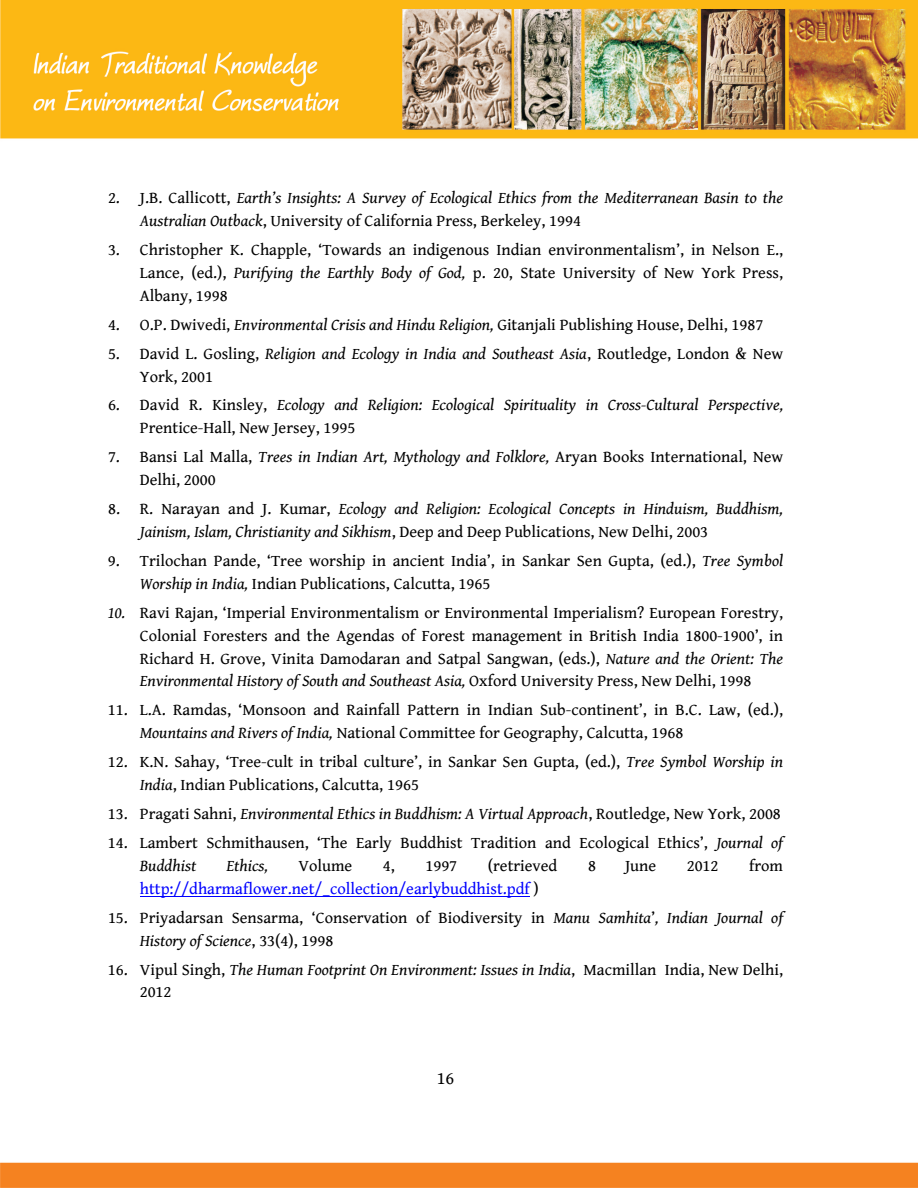
<style>
.page{position:relative;width:918px;height:1188px;background:#fff}
.page>*{position:absolute;margin:0;border:0;box-sizing:border-box;transform-origin:0 0}
.t1{font:18px "Gentium Book Basic";color:#000}
.t2{font:16.5px/23px "Gentium Book Basic";color:#000}
.t3{font:italic 16.5px/22.8px "Gentium Book Basic";color:#000}
.t4{font:16.5px "Gentium Book Basic";color:#00f}
.s1{font-style:normal}
.s2{font-style:italic}
.s3{color:#000}
</style>
<div class="page">
<img style="left:0;top:0;width:918px;height:1188px">
<hr style="left:140px;top:896px;width:390px;height:1px;background:#00f">
<p class="t3" style="left:140px;top:187px;width:645px;text-indent:-32px"><span class="s1">2. J.B. Callicott,</span> Earth’s Insights: A Survey of Ecological Ethics from the Mediterranean Basin to the<br>Australian Outback<span class="s1">, University of California Press, Berkeley, 1994</span></p>
<p class="t2" style="left:140px;top:239px;width:645px;text-align:justify;text-indent:-32px">3. Christopher K. Chapple, ‘Towards an indigenous Indian environmentalism’, in Nelson E., Lance, (ed.), <span class="s2">Purifying the Earthly Body of God,</span> p. 20, State University of New York Press, Albany, 1998</p>
<p class="t2" style="left:108px;top:313px;width:657px">4. O.P. Dwivedi, <span class="s2">Environmental Crisis and Hindu Religion,</span> Gitanjali Publishing House, Delhi, 1987</p>
<p class="t2" style="left:140px;top:342px;width:645px;text-indent:-32px">5. David L. Gosling, <span class="s2">Religion and Ecology in India and Southeast Asia</span>, Routledge, London &amp; New<br>York, 2001</p>
<p class="t3" style="left:140px;top:394px;width:645px;text-indent:-32px"><span class="s1">6. David R. Kinsley,</span> Ecology and Religion: Ecological Spirituality in Cross-Cultural Perspective,<br><span class="s1">Prentice-Hall, New Jersey, 1995</span></p>
<p class="t2" style="left:140px;top:446px;width:645px;text-indent:-32px">7. Bansi Lal Malla, <span class="s2">Trees in Indian Art, Mythology and Folklore,</span> Aryan Books International, New<br>Delhi, 2000</p>
<p class="t3" style="left:140px;top:498px;width:645px;text-indent:-32px"><span class="s1">8. R. Narayan and J. Kumar,</span> Ecology and Religion: Ecological Concepts in Hinduism, Buddhism,<br>Jainism, Islam, Christianity and Sikhism<span class="s1">, Deep and Deep Publications, New Delhi, 2003</span></p>
<p class="t2" style="left:140px;top:550px;width:645px;text-indent:-32px">9. Trilochan Pande, ‘Tree worship in ancient India’, in Sankar Sen Gupta, (ed.), <span class="s2">Tree Symbol<br>Worship in India,</span> Indian Publications, Calcutta, 1965</p>
<p class="t2" style="left:140px;top:601px;width:645px;text-align:justify;text-indent:-32px"><span class="s2">10.</span> Ravi Rajan, ‘Imperial Environmentalism or Environmental Imperialism? European Forestry, Colonial Foresters and the Agendas of Forest management in British India 1800-1900’, in Richard H. Grove, Vinita Damodaran and Satpal Sangwan, (eds.), <span class="s2">Nature and the Orient: The Environmental History of South and Southeast Asia,</span> Oxford University Press, New Delhi, 1998</p>
<p class="t2" style="left:140px;top:699px;width:645px;text-indent:-32px">11. L.A. Ramdas, ‘Monsoon and Rainfall Pattern in Indian Sub-continent’, in B.C. Law, (ed.),<br><span class="s2">Mountains and Rivers of India,</span> National Committee for Geography, Calcutta, 1968</p>
<p class="t2" style="left:140px;top:751px;width:645px;text-indent:-32px">12. K.N. Sahay, ‘Tree-cult in tribal culture’, in Sankar Sen Gupta, (ed.), <span class="s2">Tree Symbol Worship in<br>India</span>, Indian Publications, Calcutta, 1965</p>
<p class="t3" style="left:108px;top:803px;width:674px"><span class="s1">13. Pragati Sahni,</span> Environmental Ethics in Buddhism: A Virtual Approach<span class="s1">, Routledge, New York, 2008</span></p>
<p class="t2" style="left:140px;top:832px;width:645px;text-indent:-32px">14. Lambert Schmithausen, ‘The Early Buddhist Tradition and Ecological Ethics’, <span class="s2">Journal of<br>Buddhist</span></p>
<p class="t3" style="left:226px;top:855px;width:43px">Ethics,</p>
<p class="t2" style="left:298px;top:855px;width:55px">Volume</p>
<p class="t2" style="left:383px;top:855px;width:14px">4,</p>
<p class="t2" style="left:426px;top:855px;width:33px">1997</p>
<p class="t2" style="left:488px;top:855px;width:71px">(retrieved</p>
<p class="t2" style="left:588px;top:855px;width:9px">8</p>
<p class="t2" style="left:625px;top:855px;width:33px">June</p>
<p class="t2" style="left:687px;top:855px;width:33px">2012</p>
<p class="t2" style="left:749px;top:855px;width:35px">from</p>
<p class="t4" style="left:140px;top:879px;width:401px">http://dharmaflower.net/_collection/earlybuddhist.pdf <span class="s3">)</span></p>
<p class="t2" style="left:140px;top:907px;width:645px;text-indent:-32px">15. Priyadarsan Sensarma, ‘Conservation of Biodiversity in <span class="s2">Manu Samhita</span>’<span class="s2">, Indian Journal of<br>History of Science</span>, 33(4), 1998</p>
<p class="t3" style="left:140px;top:958px;width:645px;text-indent:-32px"><span class="s1">16. Vipul Singh,</span> The Human Footprint On Environment: Issues in India<span class="s1">, Macmillan India, New Delhi,<br>2012</span></p>
<p class="t1" style="left:437px;top:1068px;width:19px">16</p>
</div>
